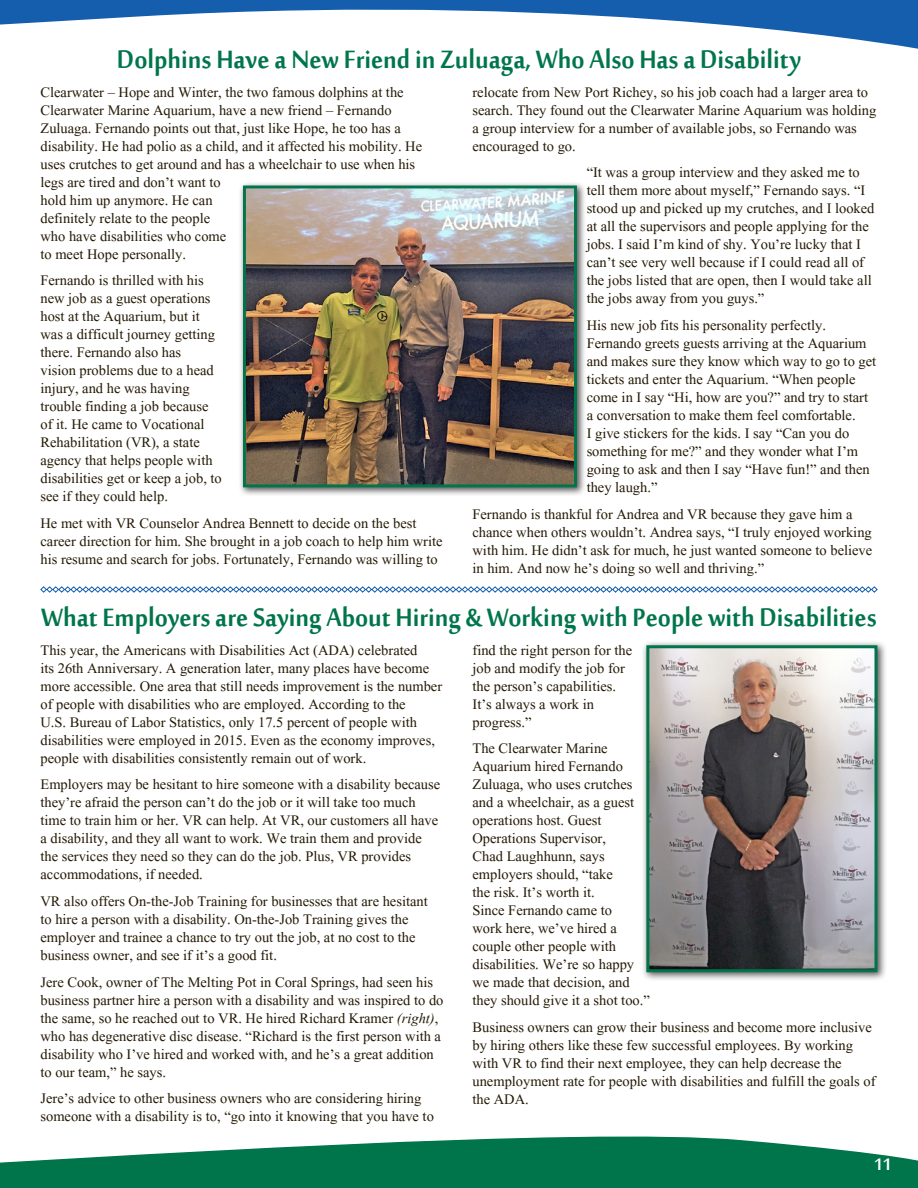
<style>
.page{position:relative;width:918px;height:1188px;background:#fff}
.page>*{position:absolute;margin:0;border:0;box-sizing:border-box;transform-origin:0 0}
.Headline_Style{font:700 34.65px "Sakkal Majalla";color:#00754b;scale:.91 1}
.t1{font:700 23.1px "Sakkal Majalla";color:#fff;scale:.91 1}
.Body{font:18px/18px "Aparajita";color:#251a05}
.s1{font-style:italic}
</style>
<div class="page">
<svg style="left:0;top:0;width:918px;height:49px"></svg>
<svg style="left:0;top:1136px;width:918px;height:52px"></svg>
<svg style="left:40px;top:586px;width:838px;height:7px"></svg>
<div style="left:642px;top:641px;width:245px;height:341px;background:#231f20;opacity:.75"></div>
<img style="left:650px;top:649px;width:224px;height:319px">
<div style="left:646px;top:645px;width:232px;height:327px;border:3px solid #00754b"></div>
<div style="left:239px;top:181px;width:347px;height:315px;background:#231f20;opacity:.75"></div>
<img style="left:247px;top:190px;width:326px;height:293px">
<div style="left:243px;top:186px;width:334px;height:301px;border:3px solid #00754b"></div>
<h1 class="Headline_Style" style="left:117px;top:40px;width:753px">Dolphins Have a New Friend in Zuluaga, Who Also Has a Disability</h1>
<p class="Body" style="left:40px;top:85px;width:383px">Clearwater – Hope and Winter, the two famous dolphins at the Clearwater Marine Aquarium, have a new friend – Fernando Zuluaga. Fernando points out that, just like Hope, he too has a disability. He had polio as a child, and it affected his mobility. He uses crutches to get around and has a wheelchair to use when his legs are tired and don’t want to<br>hold him up anymore. He can<br>definitely relate to the people<br>who have disabilities who come<br>to meet Hope personally.</p>
<p class="Body" style="left:40px;top:273px;width:183px">Fernando is thrilled with his new job as a guest operations host at the Aquarium, but it was a difficult journey getting there. Fernando also has<br>vision problems due to a head injury, and he was having trouble finding a job because of it. He came to Vocational<br>Rehabilitation (VR), a state agency that helps people with disabilities get or keep a job, to see if they could help.</p>
<p class="Body" style="left:40px;top:516px;width:404px">He met with VR Counselor Andrea Bennett to decide on the best career direction for him. She brought in a job coach to help him write his resume and search for jobs. Fortunately, Fernando was willing to</p>
<p class="Body" style="left:472px;top:85px;width:405px">relocate from New Port Richey, so his job coach had a larger area to search. They found out the Clearwater Marine Aquarium was holding a group interview for a number of available jobs, so Fernando was encouraged to go.</p>
<p class="Body" style="left:587px;top:165px;width:289px">“It was a group interview and they asked me to tell them more about myself,” Fernando says. “I stood up and picked up my crutches, and I looked at all the supervisors and people applying for the jobs. I said I’m kind of shy. You’re lucky that I can’t see very well because if I could read all of the jobs listed that are open, then I would take all the jobs away from you guys.”</p>
<p class="Body" style="left:587px;top:318px;width:291px">His new job fits his personality perfectly.<br>Fernando greets guests arriving at the Aquarium and makes sure they know which way to go to get tickets and enter the Aquarium. “When people come in I say “Hi, how are you?” and try to start a conversation to make them feel comfortable.<br>I give stickers for the kids. I say “Can you do something for me?” and they wonder what I’m going to ask and then I say “Have fun!” and then they laugh.”</p>
<p class="Body" style="left:472px;top:507px;width:401px">Fernando is thankful for Andrea and VR because they gave him a chance when others wouldn’t. Andrea says, “I truly enjoyed working with him. He didn’t ask for much, he just wanted someone to believe in him. And now he’s doing so well and thriving.”</p>
<h1 class="Headline_Style" style="left:41px;top:598px;width:920px">What Employers are Saying About Hiring &amp; Working with People with Disabilities</h1>
<p class="Body" style="left:40px;top:643px;width:403px">This year, the Americans with Disabilities Act (ADA) celebrated<br>its 26th Anniversary. A generation later, many places have become more accessible. One area that still needs improvement is the number of people with disabilities who are employed. According to the<br>U.S. Bureau of Labor Statistics, only 17.5 percent of people with disabilities were employed in 2015. Even as the economy improves, people with disabilities consistently remain out of work.</p>
<p class="Body" style="left:40px;top:777px;width:401px">Employers may be hesitant to hire someone with a disability because they’re afraid the person can’t do the job or it will take too much time to train him or her. VR can help. At VR, our customers all have a disability, and they all want to work. We train them and provide the services they need so they can do the job. Plus, VR provides accommodations, if needed.</p>
<p class="Body" style="left:40px;top:894px;width:389px">VR also offers On-the-Job Training for businesses that are hesitant to hire a person with a disability. On-the-Job Training gives the employer and trainee a chance to try out the job, at no cost to the business owner, and see if it’s a good fit.</p>
<p class="Body" style="left:40px;top:975px;width:404px">Jere Cook, owner of The Melting Pot in Coral Springs, had seen his business partner hire a person with a disability and was inspired to do the same, so he reached out to VR. He hired Richard Kramer <span class="s1">(right)</span>, who has degenerative disc disease. “Richard is the first person with a disability who I’ve hired and worked with, and he’s a great addition to our team,” he says.</p>
<p class="Body" style="left:41px;top:1091px;width:395px">Jere’s advice to other business owners who are considering hiring someone with a disability is to, “go into it knowing that you have to</p>
<p class="Body" style="left:473px;top:643px;width:161px">find the right person for the job and modify the job for the person’s capabilities.<br>It’s always a work in progress.”</p>
<p class="Body" style="left:473px;top:741px;width:179px">The Clearwater Marine<br>Aquarium hired Fernando<br>Zuluaga, who uses crutches and a wheelchair, as a guest operations host. Guest<br>Operations Supervisor,<br>Chad Laughhunn, says employers should, “take<br>the risk. It’s worth it.<br>Since Fernando came to<br>work here, we’ve hired a couple other people with disabilities. We’re so happy we made that decision, and they should give it a shot too.”</p>
<p class="Body" style="left:473px;top:1020px;width:405px">Business owners can grow their business and become more inclusive by hiring others like these few successful employees. By working with VR to find their next employee, they can help decrease the unemployment rate for people with disabilities and fulfill the goals of the ADA.</p>
<p class="t1" style="left:874px;top:1151px;width:20px">11</p>
</div>
